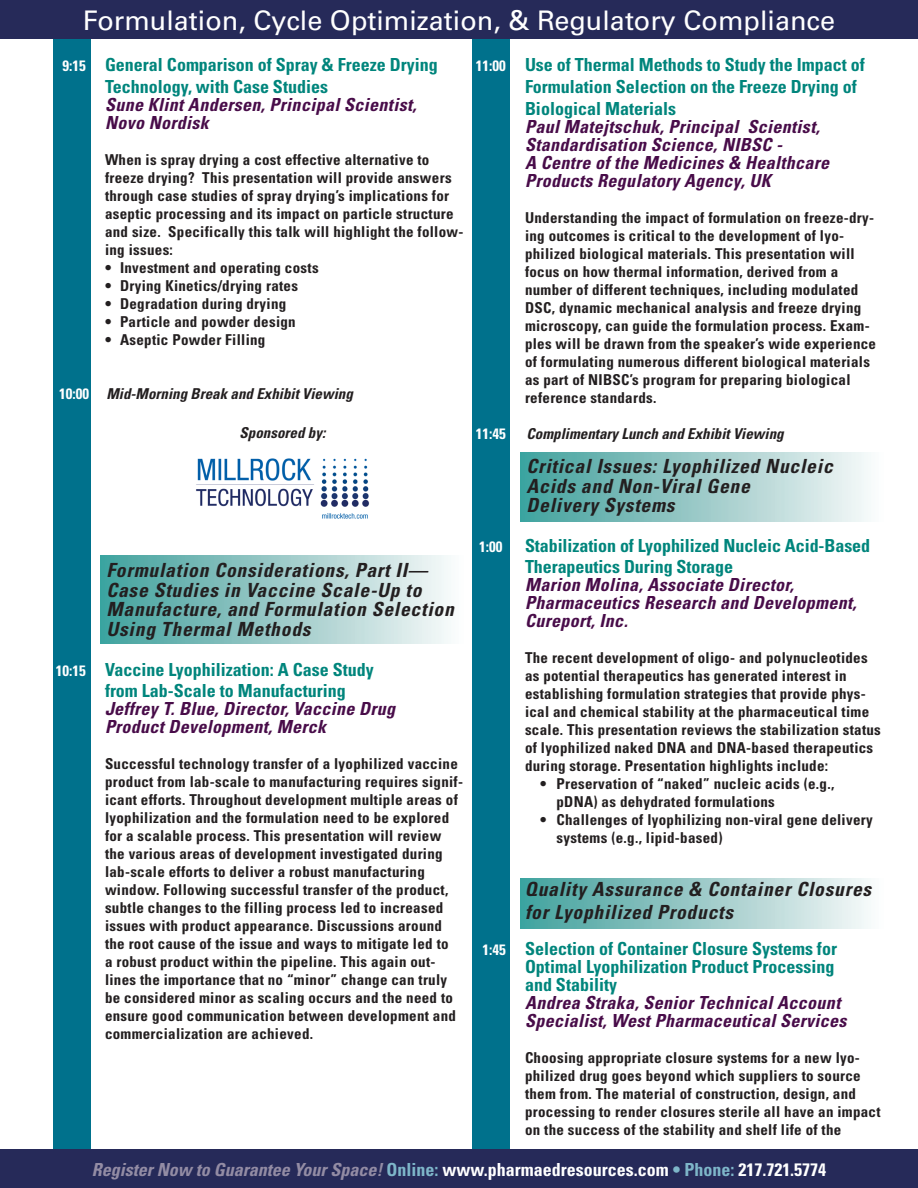
<style>
.page{position:relative;width:918px;height:1188px;background:#fff}
.page>*{position:absolute;margin:0;border:0;box-sizing:border-box;transform-origin:0 0}
.t1{font:27px "Univers";color:#fff}
.Body{font:italic 700 condensed 19.5px/19.5px "Univers";letter-spacing:.04em;color:#231f20}
.t2{font:700 condensed 18px/21.6px "Univers";color:#00857c}
.Speaker{font:italic 700 condensed 18px/18px "Univers";letter-spacing:.02em;color:#480c49}
.t3{font:700 condensed 18px "Univers";color:#fff}
.Body-2{font:700 condensed 15px/18px "Univers";letter-spacing:.02em;color:#231f20}
.t4{font:italic 700 condensed 15px "Univers";color:#231f20}
.t5{font:700 condensed 15px "Univers";color:#fff}
.s1{font-size:15px;color:#fff}
.s2{font-style:normal;color:#fff}
.s3{font-style:italic;color:#938ca4}
.s4{color:#7eb6c9}
</style>
<div class="page">
<div style="left:54px;top:0;width:37px;height:1188px;background:#00718c"></div>
<div style="left:472px;top:0;width:38px;height:1188px;background:#00718c"></div>
<div style="left:0;top:0;width:918px;height:39px;background:#262a59"></div>
<div style="left:0;top:1149px;width:918px;height:39px;background:#262a59"></div>
<div style="left:521px;top:878px;width:364px;height:51px;background:linear-gradient(to right,#41a09c,#fbfafa)"></div>
<div style="left:101px;top:555px;width:364px;height:88px;background:linear-gradient(to right,#41a09c,#fbfafa)"></div>
<div style="left:521px;top:452px;width:364px;height:69px;background:linear-gradient(to right,#41a09c,#fbfafa)"></div>
<img style="left:196px;top:458px;width:174px;height:61px">
<h1 class="t1" style="left:83px;top:4px;width:754px">Formulation, Cycle Optimization, &amp; Regulatory Compliance</h1>
<p class="t2" style="left:105px;top:54px;width:334px;text-indent:-43px"><span class="s1">9:15</span> General Comparison of Spray &amp; Freeze Drying<br>Technology, with Case Studies</p>
<p class="Speaker" style="left:105px;top:95px;width:313px">Sune Klint Andersen, Principal Scientist,<br>Novo Nordisk</p>
<p class="Body-2" style="left:105px;top:151px;width:360px">When is spray drying a cost effective alternative to freeze drying? This presentation will provide answers through case studies of spray drying’s implications for aseptic processing and its impact on particle structure and size. Specifically this talk will highlight the follow&shy;ing issues:</p>
<p class="Body-2" style="left:105px;top:259px;width:215px">• Investment and operating costs</p>
<p class="Body-2" style="left:105px;top:277px;width:195px">• Drying Kinetics/drying rates</p>
<p class="Body-2" style="left:105px;top:295px;width:183px">• Degradation during drying</p>
<p class="Body-2" style="left:105px;top:313px;width:192px">• Particle and powder design</p>
<p class="Body-2" style="left:105px;top:331px;width:162px">• Aseptic Powder Filling</p>
<p class="t4" style="left:59px;top:384px;width:295px"><span class="s2">10:00</span> Mid-Morning Break and Exhibit Viewing</p>
<p class="t2" style="left:525px;top:54px;width:341px;text-indent:-49px"><span class="s1">11:00</span> Use of Thermal Methods to Study the Impact of<br>Formulation Selection on the Freeze Drying of<br>Biological Materials</p>
<p class="Speaker" style="left:525px;top:117px;width:306px">Paul Matejtschuk, Principal Scientist, Standardisation Science, NIBSC -<br>A Centre of the Medicines &amp; Healthcare Products Regulatory Agency, UK</p>
<p class="Body-2" style="left:525px;top:208px;width:353px">Understanding the impact of formulation on freeze-dry&shy;ing outcomes is critical to the development of lyo&shy;philized biological materials. This presentation will focus on how thermal information, derived from a number of different techniques, including modulated DSC, dynamic mechanical analysis and freeze drying microscopy, can guide the formulation process. Exam&shy;ples will be drawn from the speaker’s wide experience of formulating numerous different biological materials as part of NIBSC’s program for preparing biological reference standards.</p>
<p class="t5" style="left:476px;top:424px;width:31px">11:45</p>
<p class="t4" style="left:527px;top:424px;width:259px">Complimentary Lunch and Exhibit Viewing</p>
<p class="Body" style="left:526px;top:456px;width:308px">Critical Issues: Lyophilized Nucleic<br>Acids and Non-Viral Gene<br>Delivery Systems</p>
<p class="t5" style="left:479px;top:537px;width:25px">1:00</p>
<p class="t2" style="left:525px;top:534px;width:347px">Stabilization of Lyophilized Nucleic Acid-Based<br>Therapeutics During Storage</p>
<p class="Speaker" style="left:525px;top:576px;width:333px">Marion Molina, Associate Director,<br>Pharmaceutics Research and Development,<br>Cureport, Inc.</p>
<p class="Body-2" style="left:525px;top:649px;width:357px">The recent development of oligo- and polynucleotides as potential therapeutics has generated interest in establishing formulation strategies that provide phys&shy;ical and chemical stability at the pharmaceutical time scale. This presentation reviews the stabilization status of lyophilized naked DNA and DNA-based therapeutics during storage. Presentation highlights include:</p>
<p class="Body-2" style="left:557px;top:775px;width:279px;text-indent:-16px">• Preservation of “naked” nucleic acids (e.g., pDNA) as dehydrated formulations</p>
<p class="Body-2" style="left:557px;top:811px;width:318px;text-indent:-16px">• Challenges of lyophilizing non-viral gene delivery systems (e.g., lipid-based)</p>
<p class="Body" style="left:525px;top:877px;width:348px;line-height:23.4px">Quality Assurance &amp; Container Closures for Lyophilized Products</p>
<p class="t2" style="left:525px;top:940px;width:313px;line-height:18px;text-indent:-43px"><span class="s1">1:45</span> Selection of Container Closure Systems for<br>Optimal Lyophilization Product Processing and Stability</p>
<p class="Speaker" style="left:525px;top:994px;width:323px">Andrea Straka, Senior Technical Account<br>Specialist, West Pharmaceutical Services</p>
<p class="Body-2" style="left:525px;top:1049px;width:357px">Choosing appropriate closure systems for a new lyo&shy;philized drug goes beyond which suppliers to source them from. The material of construction, design, and processing to render closures sterile all have an impact on the success of the stability and shelf life of the</p>
<p class="t4" style="left:240px;top:423px;width:87px">Sponsored by:</p>
<p class="Body" style="left:106px;top:561px;width:349px">Formulation Considerations, Part II— Case Studies in Vaccine Scale-Up to Manufacture, and Formulation Selection Using Thermal Methods</p>
<p class="t2" style="left:105px;top:658px;width:270px;text-indent:-49px"><span class="s1">10:15</span> Vaccine Lyophilization: A Case Study from Lab-Scale to Manufacturing</p>
<p class="Speaker" style="left:105px;top:700px;width:292px">Jeffrey T. Blue, Director, Vaccine Drug<br>Product Development, Merck</p>
<p class="Body-2" style="left:105px;top:755px;width:360px">Successful technology transfer of a lyophilized vaccine product from lab-scale to manufacturing requires signif&shy;icant efforts. Throughout development multiple areas of lyophilization and the formulation need to be explored for a scalable process. This presentation will review the various areas of development investigated during lab-scale efforts to deliver a robust manufacturing window. Following successful transfer of the product, subtle changes to the filling process led to increased issues with product appearance. Discussions around the root cause of the issue and ways to mitigate led to<br>a robust product within the pipeline. This again out&shy;lines the importance that no “minor” change can truly be considered minor as scaling occurs and the need to ensure good communication between development and commercialization are achieved.</p>
<p class="t3" style="left:92px;top:1158px;width:736px"><span class="s3">Register Now to Guarantee Your Space!</span> <span class="s4">Online:</span> www.pharmaedresources.com <span class="s4">• Phone:</span> 217.721.5774</p>
</div>
